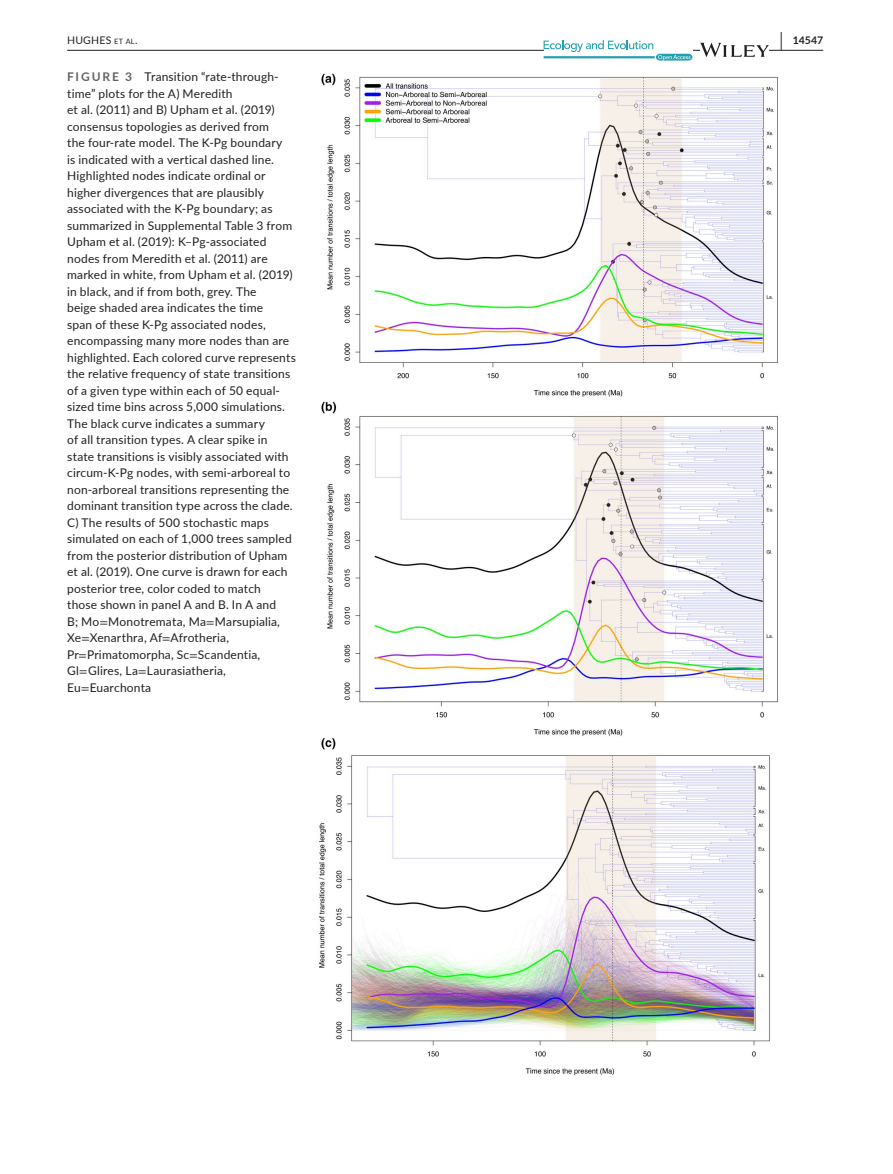
<style>
.page{position:relative;width:893px;height:1174px;background:#fff}
.page>*{position:absolute;margin:0;border:0;box-sizing:border-box;transform-origin:0 0}
.t1{font:700 19.5px "Lato";color:#231f20;scale:.48 1}
.t2{font:12px/16.5px "Lato";letter-spacing:.015em;color:#231f20}
.t3{font:10.5px "Lato";letter-spacing:.02em;color:#231f20}
.t4{font:700 10.5px "Lato";color:#231f20}
.s1{font-size:7.35px}
.s2{font-weight:700;color:#636366}
.s3{font-family:"STIX"}
</style>
<div class="page">
<hr style="left:67px;top:50px;width:756px;height:1px;background:#231f20">
<svg style="left:544px;top:40px;width:148px;height:21px"></svg>
<svg style="left:700px;top:43px;width:69px;height:14px"></svg>
<img style="left:319px;top:73px;width:459px;height:1002px">
<h1 class="t1" style="left:780px;top:25px;width:7px">|</h1>
<p class="t3" style="left:67px;top:33px;width:72px">HUGHES <span class="s1">et al</span>.</p>
<p class="t4" style="left:793px;top:33px;width:32px">14547</p>
<p class="t2" style="left:67px;top:68px;width:230px"><span class="s2">FIGURE 3</span> Transition “rate-through&shy;time” plots for the A) Meredith<br>et al. (2011) and B) Upham et al. (2019) consensus topologies as derived from<br>the four-rate model. The K-Pg boundary<br>is indicated with a vertical dashed line.<br>Highlighted nodes indicate ordinal or higher divergences that are plausibly associated with the K-Pg boundary; as summarized in Supplemental Table 3 from Upham et al. (2019): K–Pg-associated nodes from Meredith et al. (2011) are marked in white, from Upham et al. (2019) in black, and if from both, grey. The<br>beige shaded area indicates the time<br>span of these K-Pg associated nodes, encompassing many more nodes than are highlighted. Each colored curve represents the relative frequency of state transitions of a given type within each of 50 equal&shy;sized time bins across 5,000 simulations.<br>The black curve indicates a summary<br>of all transition types. A clear spike in state transitions is visibly associated with circum-K-Pg nodes, with semi-arboreal to non-arboreal transitions representing the dominant transition type across the clade.<br>C) The results of 500 stochastic maps simulated on each of 1,000 trees sampled from the posterior distribution of Upham et al. (2019). One curve is drawn for each posterior tree, color coded to match<br>those shown in panel A and B. In A and<br>B; Mo<span class="s3">=</span>Monotremata, Ma<span class="s3">=</span>Marsupialia, Xe<span class="s3">=</span>Xenarthra, Af<span class="s3">=</span>Afrotheria, Pr<span class="s3">=</span>Primatomorpha, Sc<span class="s3">=</span>Scandentia, Gl<span class="s3">=</span>Glires, La<span class="s3">=</span>Laurasiatheria, Eu<span class="s3">=</span>Euarchonta</p>
</div>
